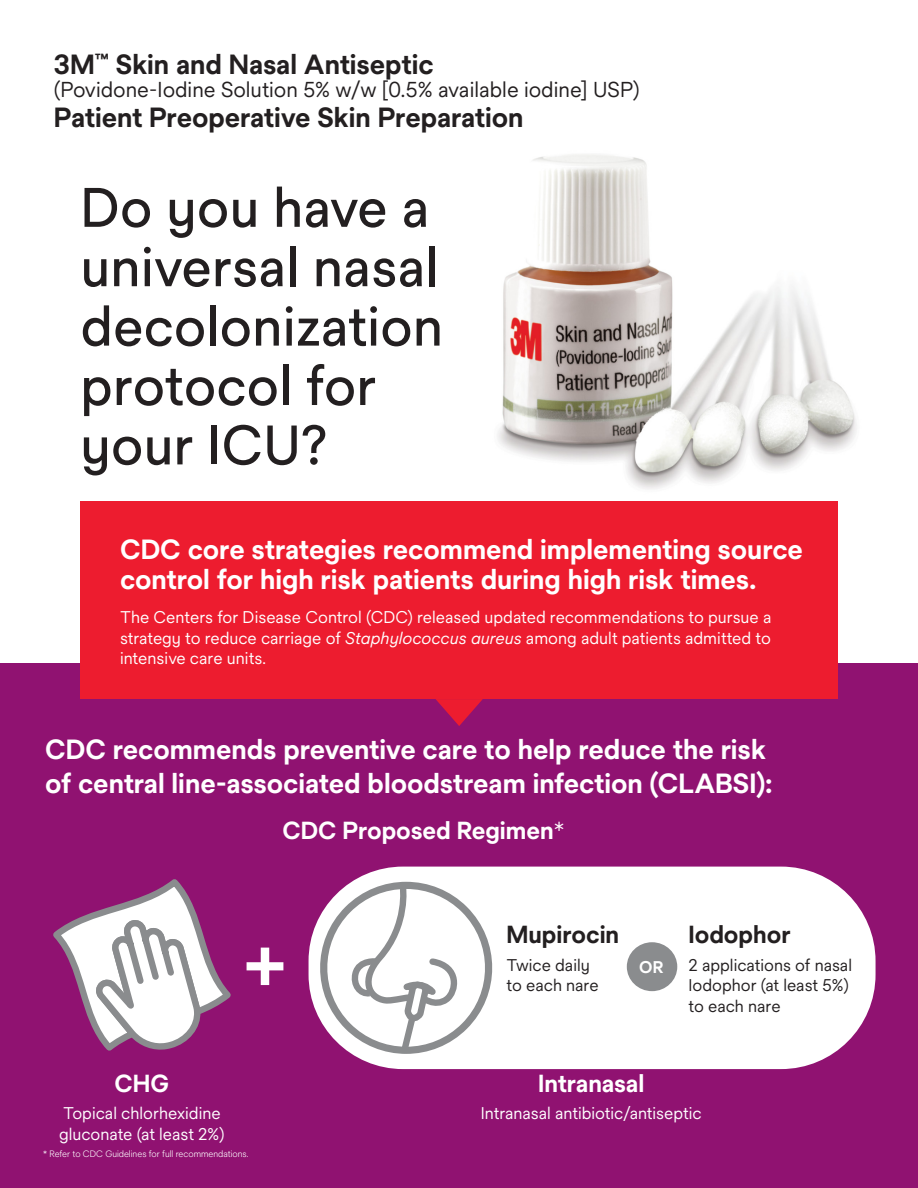
<style>
.page{position:relative;width:918px;height:1188px;background:#fff}
.page>*{position:absolute;margin:0;border:0;box-sizing:border-box;transform-origin:0 0}
.H1_Headline_36pt{font:500 54px/59.4px "Solve Pro";color:#231f20}
.H2_Header_18pt{font:700 27px/29.7px "Solve Pro";letter-spacing:-.005em;color:#fff}
.H2_Header_18pt-2{font:700 27px "Solve Pro";letter-spacing:-.005em;color:#231f20}
.H3_Subhead_16pt{font:700 24px "Solve Pro";letter-spacing:-.005em;color:#fff}
.H3_Subhead_16pt-2{font:700 24px "Solve Pro";color:#231f20}
.H2_Header_18pt-3{font:21px "Solve Pro";color:#231f20}
.P_Body_Copy_11pt{font:16.5px/20.7px "Solve Pro";color:#fff;text-align:justify}
.P_Body_Copy_11pt-2{font:16.5px/20.7px "Solve Pro";color:#231f20}
.P_Body_Copy_11pt-3{font:700 16.5px "Solve Pro";color:#fff}
.P_Legal_6pt{font:300 9px "Solve Pro";color:#fff}
.s1{font-style:italic}
.s2{font-weight:300}
</style>
<div class="page">
<div style="left:0;top:663px;width:918px;height:525px;background:#901271"></div>
<div style="left:309px;top:867px;width:567px;height:202px;background:#fff;border-radius:94px"></div>
<img style="left:332px;top:154px;width:525px;height:404px">
<div style="left:80px;top:502px;width:757px;height:197px;background:#ed1c2f"></div>
<svg style="left:436px;top:699px;width:47px;height:27px"></svg>
<svg style="left:53px;top:879px;width:178px;height:172px"></svg>
<svg style="left:247px;top:948px;width:36px;height:37px"></svg>
<svg style="left:312px;top:880px;width:181px;height:178px"></svg>
<div style="left:627px;top:942px;width:50px;height:49px;background:#8a8c8e;border-radius:50%"></div>
<h2 class="H2_Header_18pt-2" style="left:54px;top:49px;width:381px">3M<sup>™</sup> Skin and Nasal Antiseptic</h2>
<h2 class="H2_Header_18pt-3" style="left:54px;top:78px;width:587px">(Povidone-Iodine Solution 5% w/w [0.5% available iodine] USP)</h2>
<h2 class="H2_Header_18pt-2" style="left:54px;top:102px;width:471px">Patient Preoperative Skin Preparation</h2>
<h1 class="H1_Headline_36pt" style="left:80px;top:178px;width:365px">Do you have a universal nasal decolonization protocol for your ICU?</h1>
<h2 class="H2_Header_18pt" style="left:120px;top:535px;width:685px">CDC core strategies recommend implementing source control for high risk patients during high risk times.</h2>
<p class="P_Body_Copy_11pt" style="left:120px;top:607px;width:653px">The Centers for Disease Control (CDC) released updated recommendations to pursue a strategy to reduce carriage of <span class="s1">Staphylococcus aureus</span> among adult patients admitted to intensive care units.</p>
<h2 class="H2_Header_18pt" style="left:45px;top:733px;width:729px;line-height:33.8px">CDC recommends preventive care to help reduce the risk of central line-associated bloodstream infection (CLABSI):</h2>
<h3 class="H3_Subhead_16pt" style="left:282px;top:817px;width:284px">CDC Proposed Regimen<span class="s2">*</span></h3>
<h3 class="H3_Subhead_16pt" style="left:115px;top:1069px;width:56px">CHG</h3>
<p class="P_Body_Copy_11pt" style="left:59px;top:1103px;width:167px">Topical chlorhexidine gluconate (at least 2%)</p>
<p class="P_Legal_6pt" style="left:43px;top:1147px;width:207px">* Refer to CDC Guidelines for full recommendations.</p>
<h3 class="H3_Subhead_16pt-2" style="left:507px;top:921px;width:114px">Mupirocin</h3>
<p class="P_Body_Copy_11pt-2" style="left:507px;top:955px;width:94px">Twice daily to each nare</p>
<p class="P_Body_Copy_11pt-3" style="left:639px;top:958px;width:26px">OR</p>
<h3 class="H3_Subhead_16pt-2" style="left:688px;top:921px;width:104px">Iodophor</h3>
<p class="P_Body_Copy_11pt-2" style="left:688px;top:955px;width:165px">2 applications of nasal<br>Iodophor (at least 5%) to each nare</p>
<h3 class="H3_Subhead_16pt" style="left:538px;top:1069px;width:108px">Intranasal</h3>
<p class="P_Body_Copy_11pt" style="left:481px;top:1103px;width:222px">Intranasal antibiotic/antiseptic</p>
</div>
